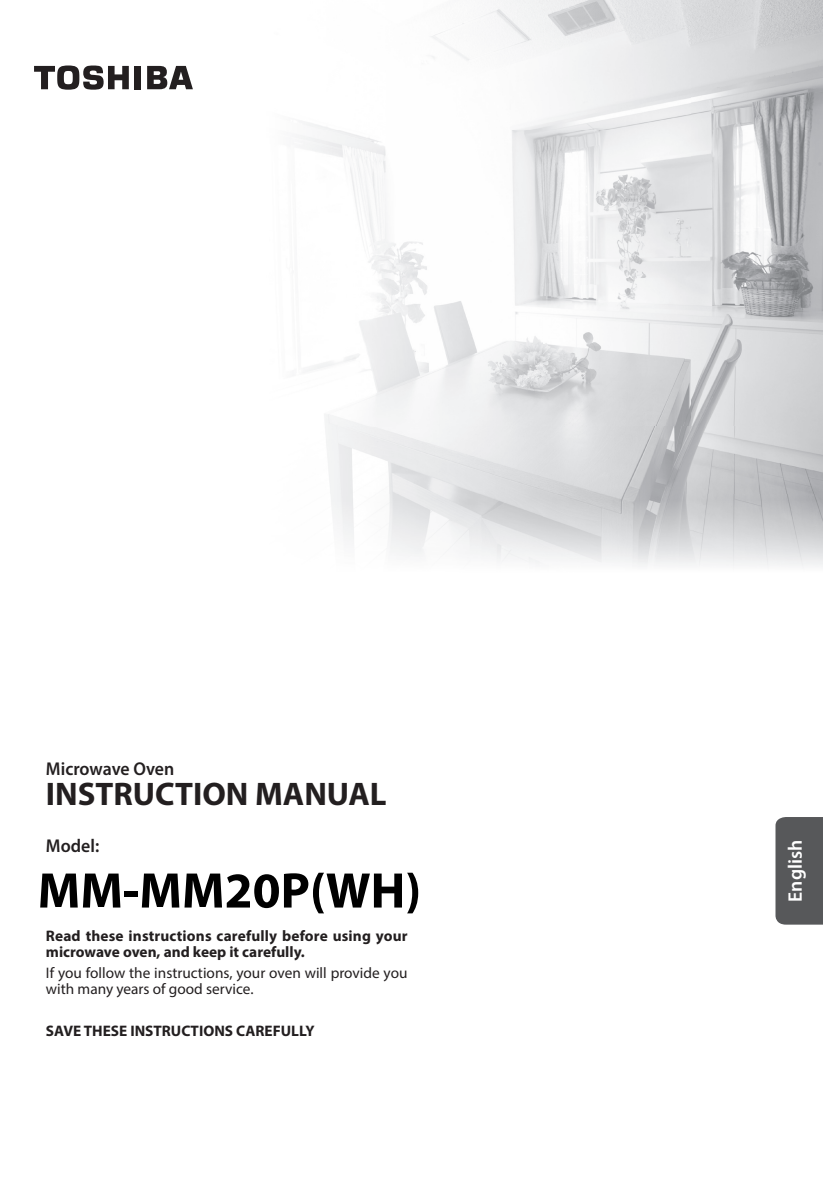
<style>
.page{position:relative;width:823px;height:1191px;background:#fff}
.page>*{position:absolute;margin:0;border:0;box-sizing:border-box;transform-origin:0 0}
.t1{font:700 50.4px "Myriad Pro";color:#000}
.t2{font:700 32.8px "Myriad Pro";color:#231f20}
.t3{font:600 19.6px "Myriad Pro";color:#fff}
.t4{font:600 18.6px "Myriad Pro";color:#231f20;scale:.96 1}
.t5{font:700 15.2px/16.4px "Myriad Pro";color:#231f20}
.t6{font:15.2px/16.4px "Myriad Pro";color:#231f20}
</style>
<div class="page">
<img style="left:298px;top:0;width:524px;height:427px">
<img style="left:493px;top:427px;width:329px;height:67px">
<img style="left:330px;top:494px;width:492px;height:73px">
<div style="left:134px;top:66px;width:7px;height:23px;background:#231f20"></div>
<svg style="left:147px;top:66px;width:46px;height:23px"></svg>
<svg style="left:34px;top:65px;width:95px;height:25px"></svg>
<div style="left:775px;top:817px;width:47px;height:107px;background:#57585a"></div>
<p class="t4" style="left:46px;top:757px;width:135px">Microwave Oven</p>
<h2 class="t2" style="left:46px;top:773px;width:342px">INSTRUCTION MANUAL</h2>
<p class="t4" style="left:46px;top:834px;width:57px">Model:</p>
<h1 class="t1" style="left:38px;top:857px;width:385px">MM-MM20P(WH)</h1>
<p class="t5" style="left:46px;top:927px;width:363px">Read these instructions carefully before using your microwave oven, and keep it carefully.</p>
<p class="t6" style="left:46px;top:964px;width:363px">If you follow the instructions, your oven will provide you with many years of good service.</p>
<p class="t5" style="left:46px;top:1022px;width:270px">SAVE THESE INSTRUCTIONS CAREFULLY</p>
<p class="t3" style="left:782px;top:901px;width:63px;rotate:-90deg">English</p>
</div>
